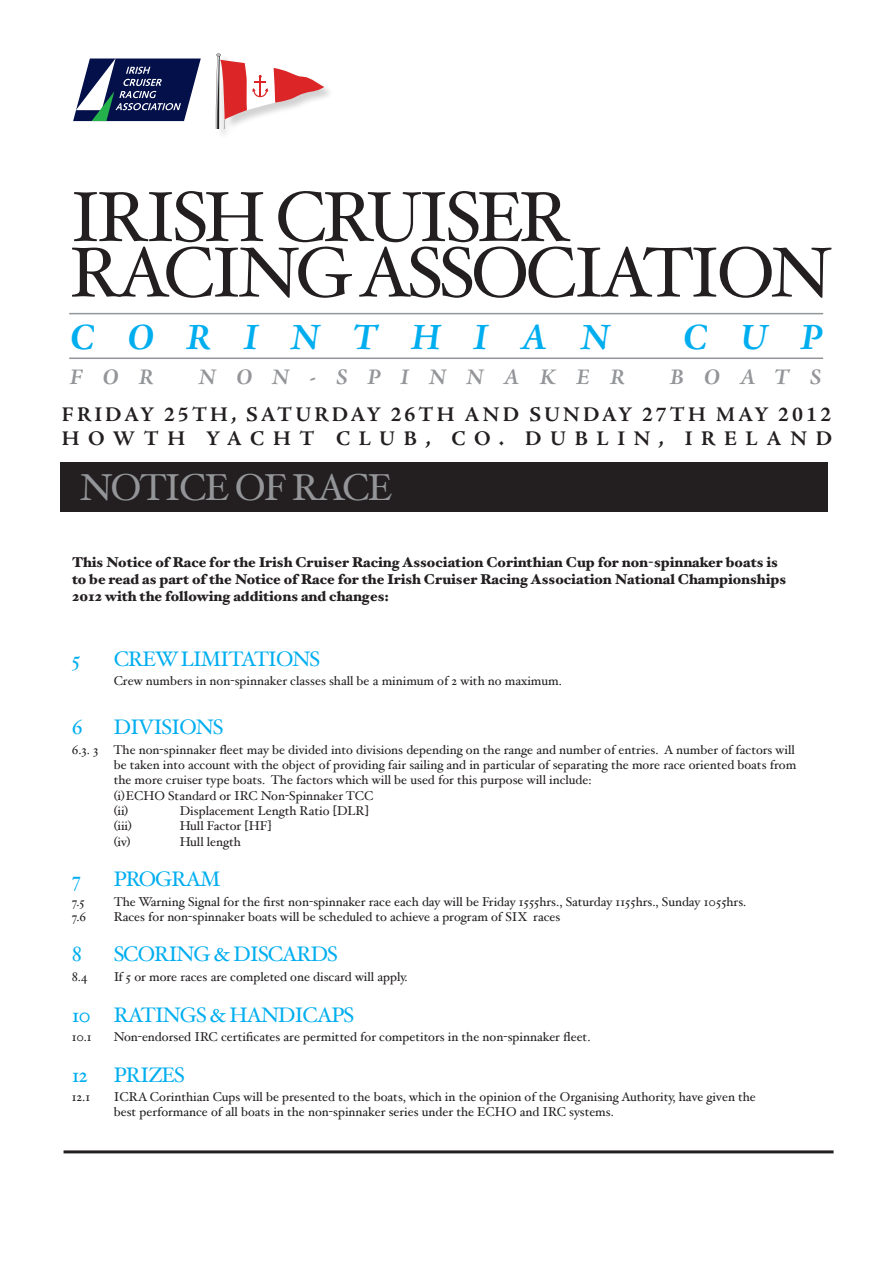
<style>
.page{position:relative;width:894px;height:1265px;background:#fff}
.page>*{position:absolute;margin:0;border:0;box-sizing:border-box;transform-origin:0 0}
.t1{font:70.5px/55.5px "Hoefler Text";letter-spacing:-.055em;color:#231f20}
.t2{font:italic 700 37.5px "Adobe Jenson Pro";letter-spacing:.87em;color:#00aeef}
.t3{font:37.5px "Hoefler Text";letter-spacing:-.05em;color:#939598}
.t4{font:italic 700 22.5px "Adobe Jenson Pro";letter-spacing:.89em;color:#939598}
.t5{font:21px "Hoefler Text";letter-spacing:-.05em;color:#00aeef}
.t6{font:700 21px/24px "Adobe Jenson Pro";letter-spacing:.15em;color:#231f20}
.t7{font:900 14.25px/17.1px "Hoefler Text";color:#231f20}
.t8{font:12.75px/15.3px "Hoefler Text";color:#231f20}
</style>
<div class="page">
<hr style="left:64px;top:1150px;width:769px;height:3px;background:#231f20">
<hr style="left:69px;top:313px;width:754px;height:1px;background:#939598">
<hr style="left:69px;top:357px;width:754px;height:2px;background:#939598">
<div style="left:60px;top:462px;width:768px;height:50px;background:#231f20"></div>
<svg style="left:73px;top:58px;width:128px;height:63px"></svg>
<svg style="left:216px;top:53px;width:108px;height:75px"></svg>
<h1 class="t1" style="left:70px;top:189px;width:763px">Irish Cruiser<br>Racing Association</h1>
<h2 class="t2" style="left:70px;top:316px;width:540px">CORINTHIAN</h2>
<h2 class="t2" style="left:682px;top:316px;width:141px">CUP</h2>
<h3 class="t4" style="left:70px;top:364px;width:85px">FOR</h3>
<h3 class="t4" style="left:198px;top:364px;width:428px">NON-SPINNAKER</h3>
<h3 class="t4" style="left:670px;top:364px;width:153px">BOATS</h3>
<h3 class="t6" style="left:62px;top:403px;width:771px">FRIDAY 25TH, SATURDAY 26TH AND SUNDAY 27TH MAY 2012<br>HOWTH</h3>
<h3 class="t6" style="left:206px;top:427px;width:19px">YA</h3>
<h3 class="t6" style="left:250px;top:427px;width:44px">C HT</h3>
<h3 class="t6" style="left:336px;top:427px;width:210px">CLUB, CO. DU</h3>
<h3 class="t6" style="left:574px;top:427px;width:215px">BLIN , IR ELAND</h3>
<h2 class="t3" style="left:80px;top:465px;width:313px">NOTICE OF RACE</h2>
<p class="t7" style="left:72px;top:553px;width:715px">This Notice of Race for the Irish Cruiser Racing Association Corinthian Cup for non-spinnaker boats is to be read as part of the Notice of Race for the Irish Cruiser Racing Association National Championships<br>2012 with the following additions and changes:</p>
<h3 class="t5" style="left:72px;top:646px;width:10px">5</h3>
<h3 class="t5" style="left:114px;top:646px;width:178px">CREW LIMITATIONS</h3>
<p class="t8" style="left:114px;top:673px;width:449px">Crew numbers in non-spinnaker classes shall be a minimum of 2 with no maximum.</p>
<h3 class="t5" style="left:72px;top:714px;width:13px">6</h3>
<h3 class="t5" style="left:114px;top:714px;width:81px">DIVISIONS</h3>
<p class="t8" style="left:114px;top:741px;width:684px;text-indent:-42px">6.3. 3 The non-spinnaker fleet may be divided into divisions depending on the range and number of entries. A number of factors will be taken into account with the object of providing fair sailing and in particular of separating the more race oriented boats from the more cruiser type boats. The factors which will be used for this purpose will include:<br>(i) ECHO Standard or IRC Non-Spinnaker TCC<br>(ii)</p>
<p class="t8" style="left:180px;top:803px;width:191px">Displacement Length Ratio [DLR]</p>
<p class="t8" style="left:114px;top:818px;width:20px">(iii)</p>
<p class="t8" style="left:180px;top:818px;width:94px">Hull Factor [HF]</p>
<p class="t8" style="left:114px;top:833px;width:18px">(iv)</p>
<p class="t8" style="left:180px;top:833px;width:63px">Hull length</p>
<h3 class="t5" style="left:72px;top:866px;width:11px">7</h3>
<h3 class="t5" style="left:114px;top:866px;width:29px">PROGRA</h3>
<h3 class="t5" style="left:200px;top:866px;width:22px">M</h3>
<p class="t8" style="left:72px;top:893px;width:15px">7.5</p>
<p class="t8" style="left:114px;top:893px;width:634px">The Warning Signal for the first non-spinnaker race each day will be Friday 1555hrs., Saturday 1155hrs., Sunday 1055hrs.</p>
<p class="t8" style="left:72px;top:909px;width:16px">7.6</p>
<p class="t8" style="left:114px;top:909px;width:448px">Races for non-spinnaker boats will be scheduled to achieve a program of SIX races</p>
<h3 class="t5" style="left:72px;top:942px;width:266px">8 SCORING &amp; DISCARDS</h3>
<p class="t8" style="left:72px;top:969px;width:18px">8.4</p>
<p class="t8" style="left:114px;top:969px;width:295px">If 5 or more races are completed one discard will apply.</p>
<h3 class="t5" style="left:72px;top:1002px;width:284px">10 RATINGS &amp; HANDICAPS</h3>
<p class="t8" style="left:72px;top:1029px;width:22px">10.1</p>
<p class="t8" style="left:114px;top:1029px;width:478px">Non-endorsed IRC certificates are permitted for competitors in the non-spinnaker fleet.</p>
<h3 class="t5" style="left:72px;top:1062px;width:114px">12 PRIZES</h3>
<p class="t8" style="left:72px;top:1089px;width:20px">12.1</p>
<p class="t8" style="left:114px;top:1089px;width:643px">ICRA Corinthian Cups will be presented to the boats, which in the opinion of the Organising Authority, have given the best performance of all boats in the non-spinnaker series under the ECHO and IRC systems.</p>
</div>
